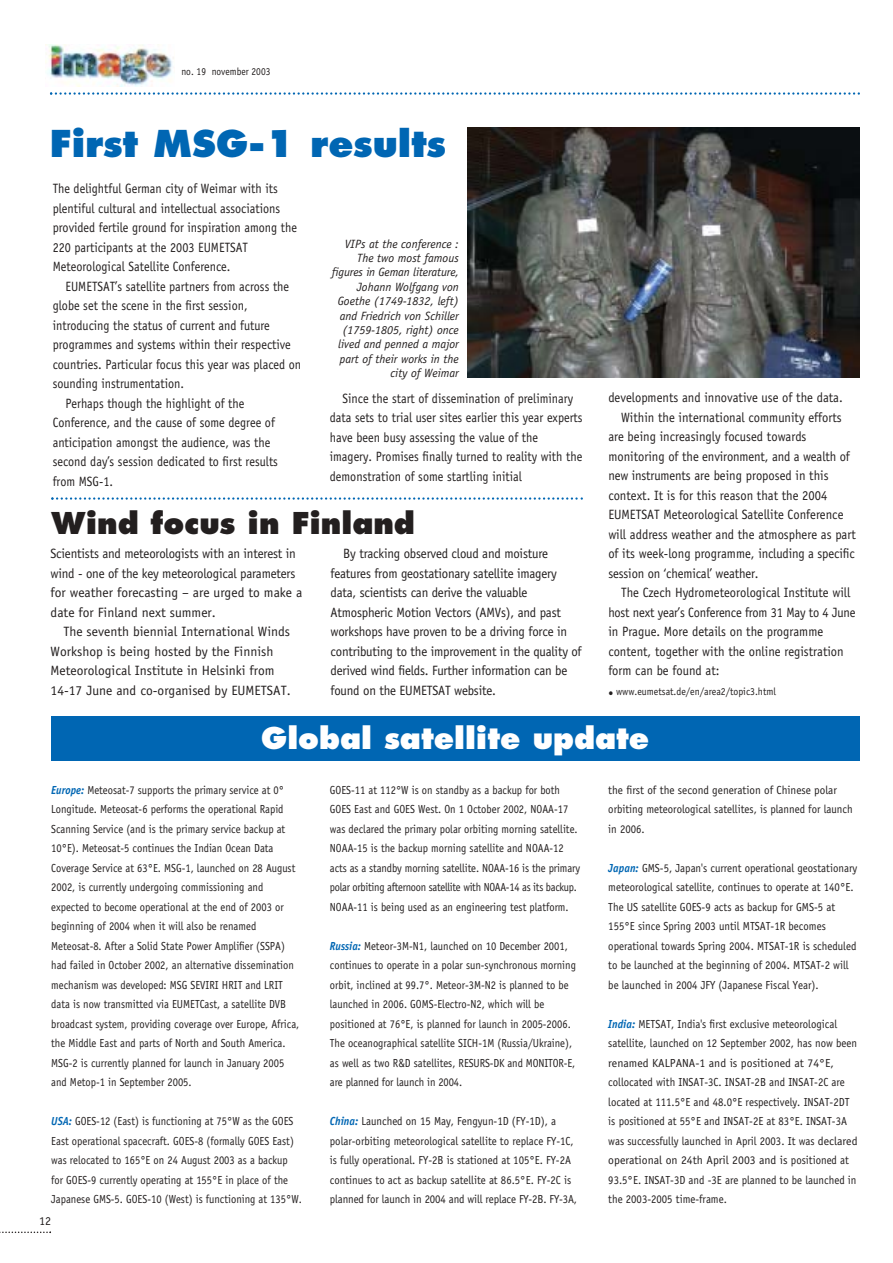
<style>
.page{position:relative;width:893px;height:1263px;background:#fff}
.page>*{position:absolute;margin:0;border:0;box-sizing:border-box;transform-origin:0 0}
.t1{font:800 36px "Futura";color:#0066b3}
.t2{font:800 29.25px "Futura";color:#fff}
.t3{font:800 29.25px "Futura";color:#231f1f}
.t4{font:13.5px/19.5px "Officina Sans";color:#231f1f;scale:.9 1}
.t5{font:13.5px "Officina Sans";color:#231f1f;scale:.93 1}
.t6{font:13.5px/19.5px "Officina Sans";color:#231f1f;scale:.95 1}
.t7{font:13.5px/19.5px "Officina Sans";color:#231f1f}
.t8{font:13.5px "Officina Sans";color:#231f1f;scale:.92 1}
.t9{font:italic 12px/14.4px "Officina Sans";color:#231f1f;text-align:right}
.t10{font:12px "Officina Sans";color:#231f1f}
.t11{font:11.7px/19.5px "Officina Sans";color:#231f1f;scale:.9 1}
.t12{font:11.7px/19.5px "Officina Sans";color:#231f1f;scale:.92 1}
.t13{font:11.7px/19.5px "Officina Sans";color:#231f1f;scale:.95 1}
.t14{font:10.5px "Officina Sans";color:#231f1f;scale:.93 1}
.t15{font:10.5px "Officina Sans";color:#231f1f;scale:.9 1}
.s1{font-weight:700;font-style:italic;color:#0066b3}
</style>
<div class="page">
<div style="left:51px;top:716px;width:808px;height:45px;background:#0066b3"></div>
<svg style="left:50px;top:92px;width:809px;height:3px"></svg>
<svg style="left:51px;top:497px;width:532px;height:3px"></svg>
<svg style="left:0;top:1232px;width:51px;height:1px"></svg>
<img style="left:47px;top:45px;width:127px;height:41px">
<img style="left:468px;top:128px;width:391px;height:249px">
<p class="t15" style="left:181px;top:67px;width:100px">no. 19 november 2003</p>
<h1 class="t1" style="left:50px;top:128px;width:397px">First MSG-1 results</h1>
<p class="t4" style="left:53px;top:180px;width:273px">The delightful German city of Weimar with its plentiful cultural and intellectual associations provided fertile ground for inspiration among the 220 participants at the 2003 EUMETSAT Meteorological Satellite Conference.</p>
<p class="t4" style="left:65px;top:278px;width:250px">EUMETSAT’s satellite partners from across the</p>
<p class="t4" style="left:53px;top:297px;width:218px">globe set the scene in the first session,</p>
<p class="t4" style="left:53px;top:317px;width:243px">introducing the status of current and future</p>
<p class="t4" style="left:53px;top:336px;width:266px">programmes and systems within their respective</p>
<p class="t4" style="left:53px;top:356px;width:277px">countries. Particular focus this year was placed on</p>
<p class="t4" style="left:53px;top:375px;width:148px">sounding instrumentation.</p>
<p class="t4" style="left:65px;top:395px;width:200px">Perhaps though the highlight of the</p>
<p class="t4" style="left:53px;top:414px;width:248px">Conference, and the cause of some degree of</p>
<p class="t4" style="left:53px;top:434px;width:243px">anticipation amongst the audience, was the</p>
<p class="t4" style="left:53px;top:453px;width:252px">second day’s session dedicated to first results</p>
<p class="t4" style="left:53px;top:473px;width:68px">from MSG-1.</p>
<p class="t9" style="left:332px;top:237px;width:129px">VIPs at the conference :<br>The two most famous figures in Geman literature,<br>Johann Wolfgang von<br>Goethe (1749-1832, left) and Friedrich von Schiller (1759-1805, right) once lived and penned a major part of their works in the city of Weimar</p>
<p class="t4" style="left:330px;top:389px;width:282px;text-indent:13px">Since the start of dissemination of preliminary data sets to trial user sites earlier this year experts have been busy assessing the value of the imagery. Promises finally turned to reality with the demonstration of some startling initial</p>
<p class="t5" style="left:608px;top:392px;width:253px">developments and innovative use of the data.</p>
<p class="t5" style="left:621px;top:412px;width:239px">Within the international community efforts</p>
<p class="t5" style="left:608px;top:431px;width:214px">are being increasingly focused towards</p>
<p class="t5" style="left:608px;top:451px;width:261px">monitoring of the environment, and a wealth of</p>
<p class="t5" style="left:608px;top:470px;width:238px">new instruments are being proposed in this</p>
<p class="t5" style="left:608px;top:490px;width:237px">context. It is for this reason that the 2004</p>
<p class="t5" style="left:608px;top:509px;width:254px">EUMETSAT Meteorological Satellite Conference</p>
<p class="t5" style="left:608px;top:529px;width:267px">will address weather and the atmosphere as part</p>
<p class="t5" style="left:608px;top:548px;width:266px">of its week-long programme, including a specific</p>
<p class="t5" style="left:608px;top:568px;width:163px">session on ‘chemical’ weather.</p>
<p class="t5" style="left:621px;top:588px;width:248px">The Czech Hydrometeorological Institute will</p>
<p class="t8" style="left:608px;top:607px;width:270px">host next year’s Conference from 31 May to 4 June</p>
<p class="t5" style="left:608px;top:627px;width:232px">in Prague. More details on the programme</p>
<p class="t5" style="left:608px;top:646px;width:255px">content, together with the online registration</p>
<p class="t5" style="left:608px;top:666px;width:121px">form can be found at:</p>
<p class="t14" style="left:608px;top:687px;width:182px">• www.eumetsat.de/en/area2/topic3.html</p>
<h2 class="t3" style="left:51px;top:511px;width:365px">Wind focus in Finland</h2>
<p class="t6" style="left:51px;top:545px;width:266px">Scientists and meteorologists with an interest in wind - one of the key meteorological parameters for weather forecasting – are urged to make a date for Finland next summer.</p>
<p class="t7" style="left:51px;top:623px;width:241px;text-indent:13px">The seventh biennial International Winds Workshop is being hosted by the Finnish Meteorological Institute in Helsinki from 14-17 June and co-organised by EUMETSAT.</p>
<p class="t6" style="left:330px;top:545px;width:266px;text-indent:13px">By tracking observed cloud and moisture features from geostationary satellite imagery data, scientists can derive the valuable Atmospheric Motion Vectors (AMVs), and past workshops have proven to be a driving force in contributing to the improvement in the quality of derived wind fields. Further information can be found on the EUMETSAT website.</p>
<h2 class="t2" style="left:261px;top:726px;width:389px">Global satellite update</h2>
<p class="t11" style="left:51px;top:781px;width:277px"><span class="s1">Europe:</span> Meteosat-7 supports the primary service at 0° Longitude. Meteosat-6 performs the operational Rapid Scanning Service (and is the primary service backup at 10°E). Meteosat-5 continues the Indian Ocean Data Coverage Service at 63°E. MSG-1, launched on 28 August 2002, is currently undergoing commissioning and expected to become operational at the end of 2003 or beginning of 2004 when it will also be renamed Meteosat-8. After a Solid State Power Amplifier (SSPA) had failed in October 2002, an alternative dissemination mechanism was developed: MSG SEVIRI HRIT and LRIT data is now transmitted via EUMETCast, a satellite DVB broadcast system, providing coverage over Europe, Africa, the Middle East and parts of North and South America.<br>MSG-2 is currently planned for launch in January 2005 and Metop-1 in September 2005.</p>
<p class="t11" style="left:51px;top:1112px;width:280px"><span class="s1">USA:</span> GOES-12 (East) is functioning at 75°W as the GOES East operational spacecraft. GOES-8 (formally GOES East) was relocated to 165°E on 24 August 2003 as a backup for GOES-9 currently operating at 155°E in place of the Japanese GMS-5. GOES-10 (West) is functioning at 135°W.</p>
<p class="t10" style="left:39px;top:1216px;width:13px">12</p>
<p class="t11" style="left:330px;top:781px;width:279px">GOES-11 at 112°W is on standby as a backup for both GOES East and GOES West. On 1 October 2002, NOAA-17 was declared the primary polar orbiting morning satellite.<br>NOAA-15 is the backup morning satellite and NOAA-12 acts as a standby morning satellite. NOAA-16 is the primary polar orbiting afternoon satellite with NOAA-14 as its backup.<br>NOAA-11 is being used as an engineering test platform.</p>
<p class="t11" style="left:330px;top:937px;width:275px"><span class="s1">Russia:</span> Meteor-3M-N1, launched on 10 December 2001, continues to operate in a polar sun-synchronous morning orbit, inclined at 99.7°. Meteor-3M-N2 is planned to be launched in 2006. GOMS-Electro-N2, which will be positioned at 76°E, is planned for launch in 2005-2006.<br>The oceanographical satellite SICH-1M (Russia/Ukraine), as well as two R&amp;D satellites, RESURS-DK and MONITOR-E, are planned for launch in 2004.</p>
<p class="t12" style="left:330px;top:1113px;width:270px"><span class="s1">China:</span> Launched on 15 May, Fengyun-1D (FY-1D), a polar-orbiting meteorological satellite to replace FY-1C, is fully operational. FY-2B is stationed at 105°E. FY-2A continues to act as backup satellite at 86.5°E. FY-2C is planned for launch in 2004 and will replace FY-2B. FY-3A,</p>
<p class="t13" style="left:608px;top:781px;width:259px">the first of the second generation of Chinese polar orbiting meteorological satellites, is planned for launch in 2006.</p>
<p class="t12" style="left:608px;top:859px;width:272px"><span class="s1">Japan:</span> GMS-5, Japan's current operational geostationary meteorological satellite, continues to operate at 140°E.<br>The US satellite GOES-9 acts as backup for GMS-5 at 155°E since Spring 2003 until MTSAT-1R becomes operational towards Spring 2004. MTSAT-1R is scheduled to be launched at the beginning of 2004. MTSAT-2 will be launched in 2004 JFY (Japanese Fiscal Year).</p>
<p class="t12" style="left:608px;top:1015px;width:272px"><span class="s1">India:</span> METSAT, India's first exclusive meteorological satellite, launched on 12 September 2002, has now been renamed KALPANA-1 and is positioned at 74°E, collocated with INSAT-3C. INSAT-2B and INSAT-2C are located at 111.5°E and 48.0°E respectively. INSAT-2DT is positioned at 55°E and INSAT-2E at 83°E. INSAT-3A was successfully launched in April 2003. It was declared operational on 24th April 2003 and is positioned at 93.5°E. INSAT-3D and -3E are planned to be launched in the 2003-2005 time-frame.</p>
</div>
